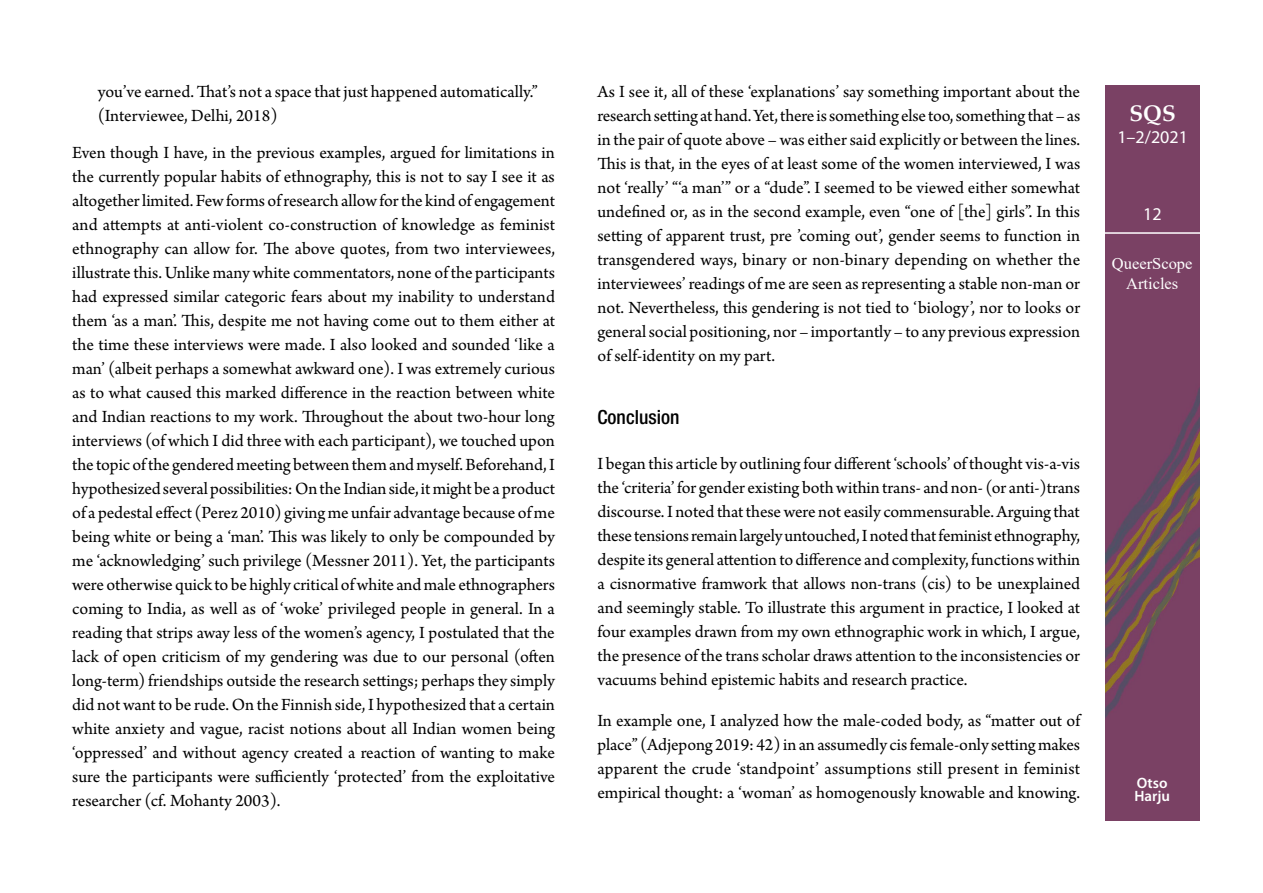
<style>
.page{position:relative;width:1263px;height:893px;background:#fff}
.page>*{position:absolute;margin:0;border:0;box-sizing:border-box;transform-origin:0 0}
.t1{font:700 22.5px "Palatino Linotype";color:#fff}
.Väliotsikko_1_uusi20{font:500 condensed 19.5px "Helvetica Neue";color:#000}
.Leipateksti_enkku-no{font:18px/24px "Arno Pro";color:#000;text-align:justify}
.Sitaatti{font:18px/24px "Arno Pro";letter-spacing:-.005em;color:#000}
.t2{font:18px "Myriad Pro";color:#fff}
.t3{font:16.5px/19.8px "Times New Roman";color:#fff;text-align:center}
.t4{font:600 15px/13.5px "Myriad Pro";color:#fff}
</style>
<div class="page">
<img style="left:1106px;top:85px;width:93px;height:736px">
<hr style="left:1101px;top:232px;width:103px;height:2px;background:#fff">
<p class="Sitaatti" style="left:98px;top:81px;width:442px">you’ve earned. That’s not a space that just happened automatically.” (Interviewee, Delhi, 2018)</p>
<p class="Leipateksti_enkku-no" style="left:72px;top:142px;width:484px">Even though I have, in the previous examples, argued for limitations in the currently popular habits of ethnography, this is not to say I see it as altogether limited. Few forms of research allow for the kind of engagement and attempts at anti-violent co-construction of knowledge as feminist ethnography can allow for. The above quotes, from two interviewees, illustrate this. Unlike many white commentators, none of the participants had expressed similar categoric fears about my inability to understand them ‘as a man’. This, despite me not having come out to them either at the time these interviews were made. I also looked and sounded ‘like a man’ (albeit perhaps a somewhat awkward one). I was extremely curious as to what caused this marked difference in the reaction between white and Indian reactions to my work. Throughout the about two-hour long interviews (of which I did three with each participant), we touched upon the topic of the gendered meeting between them and myself. Beforehand, I hypothesized several possibilities: On the Indian side, it might be a product of a pedestal effect (Perez 2010) giving me unfair advantage because of me being white or being a ‘man’. This was likely to only be compounded by me ‘acknowledging’ such privilege (Messner 2011). Yet, the participants were otherwise quick to be highly critical of white and male ethnographers coming to India, as well as of ‘woke’ privileged people in general. In a reading that strips away less of the women’s agency, I postulated that the lack of open criticism of my gendering was due to our personal (often long-term) friendships outside the research settings; perhaps they simply did not want to be rude. On the Finnish side, I hypothesized that a certain white anxiety and vague, racist notions about all Indian women being ‘oppressed’ and without agency created a reaction of wanting to make sure the participants were sufficiently ‘protected’ from the exploitative researcher (cf. Mohanty 2003).</p>
<p class="Leipateksti_enkku-no" style="left:597px;top:81px;width:484px">As I see it, all of these ‘explanations’ say something important about the research setting at hand. Yet, there is something else too, something that – as in the pair of quote above – was either said explicitly or between the lines.<br>This is that, in the eyes of at least some of the women interviewed, I was not ‘really’ “‘a man’” or a “dude”. I seemed to be viewed either somewhat undefined or, as in the second example, even “one of [the] girls”. In this setting of apparent trust, pre ’coming out’, gender seems to function in transgendered ways, binary or non-binary depending on whether the interviewees’ readings of me are seen as representing a stable non-man or not. Nevertheless, this gendering is not tied to ‘biology’, nor to looks or general social positioning, nor – importantly – to any previous expression of self-identity on my part.</p>
<p class="Väliotsikko_1_uusi20" style="left:597px;top:405px;width:83px">Conclusion</p>
<p class="Leipateksti_enkku-no" style="left:597px;top:452px;width:484px">I began this article by outlining four different ‘schools’ of thought vis-a-vis the ‘criteria’ for gender existing both within trans- and non- (or anti-)trans discourse. I noted that these were not easily commensurable. Arguing that these tensions remain largely untouched, I noted that feminist ethnography, despite its general attention to difference and complexity, functions within a cisnormative framwork that allows non-trans (cis) to be unexplained and seemingly stable. To illustrate this argument in practice, I looked at four examples drawn from my own ethnographic work in which, I argue, the presence of the trans scholar draws attention to the inconsistencies or vacuums behind epistemic habits and research practice.</p>
<p class="Leipateksti_enkku-no" style="left:597px;top:709px;width:484px">In example one, I analyzed how the male-coded body, as “matter out of place” (Adjepong 2019: 42) in an assumedly cis female-only setting makes apparent the crude ‘standpoint’ assumptions still present in feminist empirical thought: a ‘woman’ as homogenously knowable and knowing.</p>
<p class="t1" style="left:1129px;top:98px;width:48px">SQS</p>
<p class="t2" style="left:1117px;top:127px;width:72px">1–2/2021</p>
<p class="t2" style="left:1143px;top:204px;width:20px">12</p>
<p class="t3" style="left:1112px;top:253px;width:82px">QueerScope<br>Articles</p>
<p class="t4" style="left:1134px;top:776px;width:37px">Otso<br>Harju</p>
</div>
